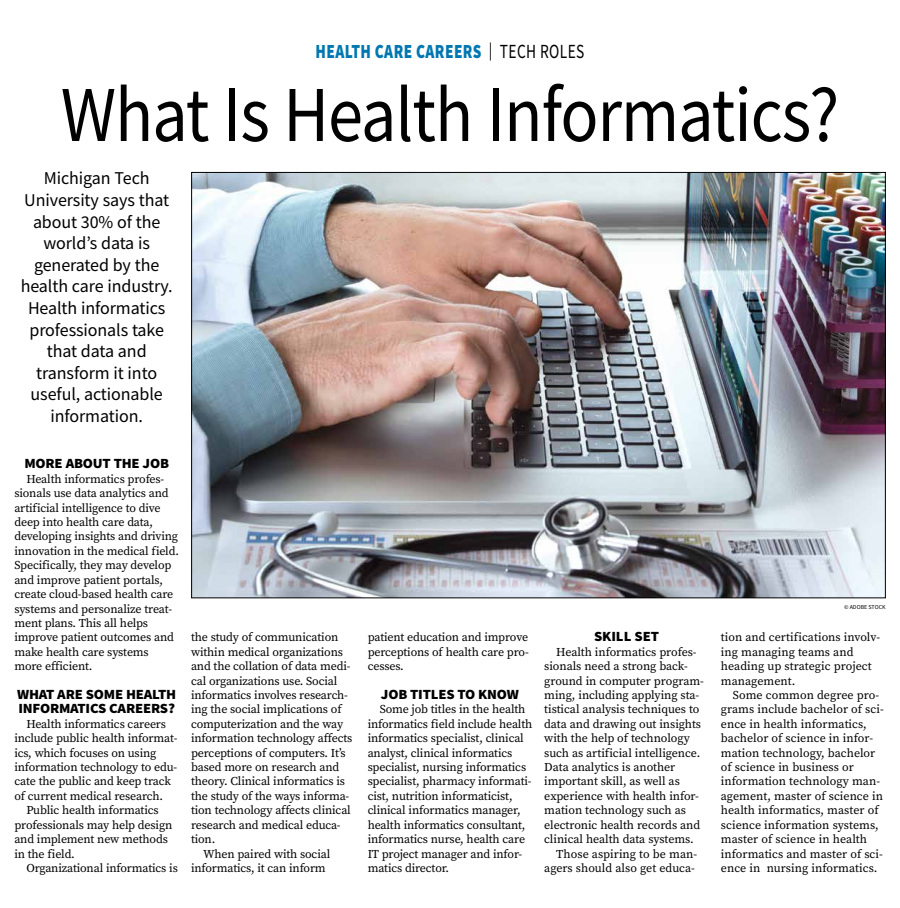
<style>
.page{position:relative;width:900px;height:908px;background:#fff}
.page>*{position:absolute;margin:0;border:0;box-sizing:border-box;transform-origin:0 0}
.t1{font:79.2px "Source Sans Pro";letter-spacing:-.015em;color:#000;scale:.89 1}
.t2{font:900 20px "Source Sans Pro";letter-spacing:.025em;color:#0077b1;scale:.77 1}
.t3{font:18px/21.6px "Source Sans Pro";letter-spacing:-.005em;color:#000;text-align:center}
.t4{font:900 14px/14.4px "Source Sans Pro";letter-spacing:-.015em;color:#000;scale:1.05 1}
.t5{font:12px/14.4px "Source Serif Pro";letter-spacing:-.015em;color:#000}
.t6{font:12px/14.4px "Source Serif Pro";letter-spacing:.005em;color:#000}
.t7{font:6px "Source Sans Pro";color:#000}
.s1{font-weight:400;font-size:18px;color:#000}
.s2{font-weight:400;color:#000}
</style>
<div class="page">
<img style="left:193px;top:174px;width:691px;height:422px">
<h2 class="t2" style="left:316px;top:38px;width:351px">HEALTH CARE CAREERS <span class="s1">|</span> <span class="s2">TECH ROLES</span></h2>
<h1 class="t1" style="left:61px;top:64px;width:876px">What Is Health Informatics?</h1>
<h3 class="t3" style="left:21px;top:167px;width:154px">Michigan Tech<br>University says that about 30% of the world’s data is generated by the health care industry.<br>Health informatics professionals take that data and transform it into useful, actionable information.</h3>
<p class="t4" style="left:24px;top:456px;width:139px">MORE ABOUT THE JOB</p>
<p class="t5" style="left:14px;top:471px;width:166px;text-indent:12px">Health informatics profes&shy;sionals use data analytics and artificial intelligence to dive deep into health care data, developing insights and driving innovation in the medical field.<br>Specifically, they may develop and improve patient portals, create cloud-based health care systems and personalize treat&shy;ment plans. This all helps improve patient outcomes and make health care systems more efficient.</p>
<p class="t4" style="left:17px;top:686px;width:153px">WHAT ARE SOME HEALTH<br>INFORMATICS CAREERS?</p>
<p class="t5" style="left:26px;top:716px;width:141px">Health informatics careers</p>
<p class="t5" style="left:14px;top:730px;width:165px">include public health informat-</p>
<p class="t5" style="left:14px;top:745px;width:144px">ics, which focuses on using</p>
<p class="t5" style="left:14px;top:759px;width:164px">information technology to edu-</p>
<p class="t5" style="left:14px;top:774px;width:158px">cate the public and keep track</p>
<p class="t5" style="left:14px;top:788px;width:150px">of current medical research.</p>
<p class="t5" style="left:26px;top:802px;width:134px">Public health informatics</p>
<p class="t5" style="left:14px;top:817px;width:160px">professionals may help design</p>
<p class="t5" style="left:14px;top:831px;width:155px">and implement new methods</p>
<p class="t5" style="left:14px;top:846px;width:62px">in the field.</p>
<p class="t5" style="left:26px;top:860px;width:153px">Organizational informatics is</p>
<p class="t5" style="left:191px;top:630px;width:149px">the study of communication</p>
<p class="t5" style="left:191px;top:644px;width:154px">within medical organizations</p>
<p class="t5" style="left:191px;top:658px;width:161px">and the collation of data medi-</p>
<p class="t5" style="left:191px;top:673px;width:148px">cal organizations use. Social</p>
<p class="t5" style="left:191px;top:687px;width:159px">informatics involves research-</p>
<p class="t5" style="left:191px;top:702px;width:152px">ing the social implications of</p>
<p class="t5" style="left:191px;top:716px;width:154px">computerization and the way</p>
<p class="t5" style="left:191px;top:730px;width:163px">information technology affects</p>
<p class="t5" style="left:191px;top:745px;width:156px">perceptions of computers. It’s</p>
<p class="t5" style="left:191px;top:759px;width:150px">based more on research and</p>
<p class="t5" style="left:191px;top:774px;width:156px">theory. Clinical informatics is</p>
<p class="t5" style="left:191px;top:788px;width:160px">the study of the ways informa-</p>
<p class="t5" style="left:191px;top:802px;width:161px">tion technology affects clinical</p>
<p class="t5" style="left:191px;top:817px;width:151px">research and medical educa-</p>
<p class="t5" style="left:191px;top:831px;width:26px">tion.</p>
<p class="t5" style="left:203px;top:846px;width:129px">When paired with social</p>
<p class="t5" style="left:191px;top:860px;width:136px">informatics, it can inform</p>
<p class="t5" style="left:368px;top:630px;width:163px;text-align:justify">patient education and improve perceptions of health care pro&shy;cesses.</p>
<p class="t4" style="left:381px;top:686px;width:133px">JOB TITLES TO KNOW</p>
<p class="t5" style="left:368px;top:702px;width:166px;text-indent:12px">Some job titles in the health informatics field include health informatics specialist, clinical analyst, clinical informatics specialist, nursing informatics specialist, pharmacy informati&shy;cist, nutrition informaticist, clinical informatics manager, health informatics consultant, informatics nurse, health care<br>IT project manager and infor&shy;matics director.</p>
<p class="t4" style="left:594px;top:629px;width:64px">SKILL SET</p>
<p class="t5" style="left:556px;top:644px;width:142px">Health informatics profes-</p>
<p class="t5" style="left:544px;top:658px;width:145px">sionals need a strong back-</p>
<p class="t5" style="left:544px;top:673px;width:161px">ground in computer program-</p>
<p class="t5" style="left:544px;top:687px;width:156px">ming, including applying sta-</p>
<p class="t5" style="left:544px;top:702px;width:157px">tistical analysis techniques to</p>
<p class="t5" style="left:544px;top:716px;width:158px">data and drawing out insights</p>
<p class="t5" style="left:544px;top:730px;width:147px">with the help of technology</p>
<p class="t5" style="left:544px;top:745px;width:157px">such as artificial intelligence.</p>
<p class="t5" style="left:544px;top:759px;width:132px">Data analytics is another</p>
<p class="t5" style="left:544px;top:774px;width:137px">important skill, as well as</p>
<p class="t5" style="left:544px;top:788px;width:156px">experience with health infor-</p>
<p class="t5" style="left:544px;top:802px;width:143px">mation technology such as</p>
<p class="t5" style="left:544px;top:817px;width:157px">electronic health records and</p>
<p class="t5" style="left:544px;top:831px;width:151px">clinical health data systems.</p>
<p class="t6" style="left:556px;top:846px;width:142px">Those aspiring to be man-</p>
<p class="t6" style="left:544px;top:860px;width:152px">agers should also get educa-</p>
<p class="t7" style="left:844px;top:602px;width:43px">© ADOBE STOCK</p>
<p class="t6" style="left:721px;top:630px;width:161px">tion and certifications involv&shy;ing managing teams and heading up strategic project management.</p>
<p class="t6" style="left:721px;top:687px;width:164px;text-indent:12px">Some common degree pro&shy;grams include bachelor of sci&shy;ence in health informatics, bachelor of science in infor&shy;mation technology, bachelor of science in business or information technology man&shy;agement, master of science in health informatics, master of science information systems, master of science in health informatics and master of sci&shy;ence in nursing informatics.</p>
</div>
